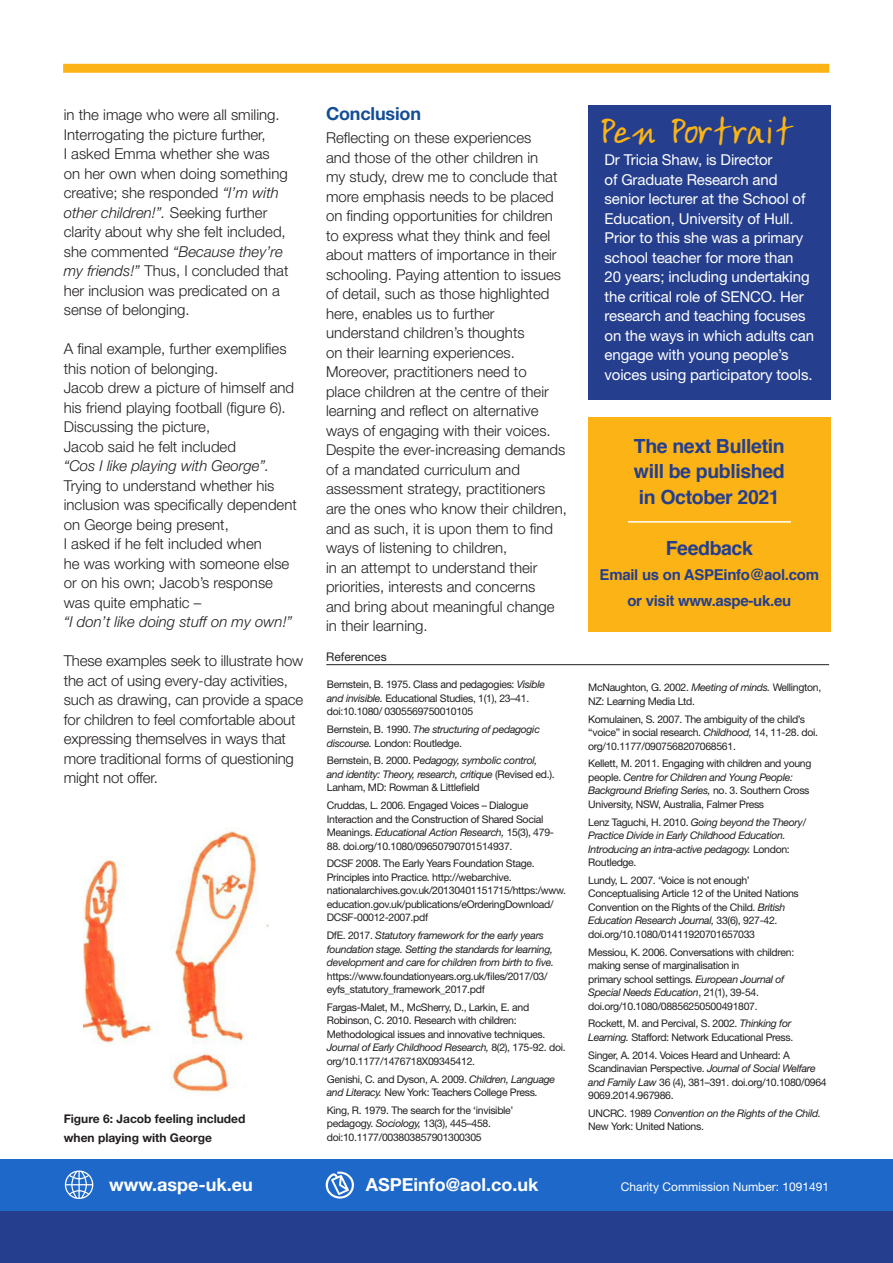
<style>
.page{position:relative;width:893px;height:1263px;background:#fff}
.page>*{position:absolute;margin:0;border:0;box-sizing:border-box;transform-origin:0 0}
.t1{font:37.2px "Ardleys Hand";color:#fbb316}
.t2{font:700 19.5px "Helvetica";letter-spacing:-.02em;color:#253f8e}
.t3{font:700 18px "Helvetica Neue";color:#fff}
.subhead1{font:700 18px "Helvetica Neue";letter-spacing:-.01em;color:#144e96}
.body{font:300 15px/19.5px "Helvetica Neue";color:#231f20}
.t4{font:15px/19.5px "Helvetica Neue";letter-spacing:-.01em;color:#fff}
.t5{font:700 15px "Helvetica";letter-spacing:-.02em;color:#253f8e}
.body-2{font:700 12px/19.5px "Helvetica Neue";color:#231f20}
.t6{font:12px "Helvetica Neue";color:#fff}
.t7{font:12px "Helvetica Neue";color:#231f20}
.t8{font:10.5px/13.5px "Helvetica Neue";letter-spacing:-.03em;color:#231f20}
.t9{font:italic 10.5px/13.5px "Helvetica Neue";letter-spacing:-.03em;color:#231f20}
.s1{font-style:italic}
.s2{font-style:normal}
</style>
<div class="page">
<div style="left:63px;top:64px;width:766px;height:9px;background:#fbb316"></div>
<div style="left:0;top:1209px;width:893px;height:54px;background:#253f8e"></div>
<div style="left:0;top:1159px;width:893px;height:51px;background:#1e68c9"></div>
<svg style="left:65px;top:1170px;width:28px;height:29px"></svg>
<svg style="left:325px;top:1171px;width:29px;height:27px"></svg>
<img style="left:83px;top:828px;width:186px;height:266px">
<div style="left:588px;top:106px;width:243px;height:294px;background:#253f8e"></div>
<hr style="left:326px;top:664px;width:503px;height:1px;background:#231f20">
<div style="left:588px;top:417px;width:243px;height:214px;background:#fbb316"></div>
<hr style="left:628px;top:521px;width:163px;height:2px;background:#fff">
<p class="body" style="left:64px;top:105px;width:226px">in the image who were all smiling.<br>Interrogating the picture further,<br>I asked Emma whether she was on her own when doing something creative; she responded <span class="s1">“I’m with other children!”.</span> Seeking further clarity about why she felt included, she commented <span class="s1">“Because they’re my friends!”</span> Thus, I concluded that her inclusion was predicated on a sense of belonging.</p>
<p class="body" style="left:64px;top:339px;width:235px">A final example, further exemplifies this notion of belonging.<br>Jacob drew a picture of himself and his friend playing football (figure 6).<br>Discussing the picture,<br>Jacob said he felt included<br><span class="s1">“Cos I like playing with George”.<br></span>Trying to understand whether his inclusion was specifically dependent on George being present,<br>I asked if he felt included when<br>he was working with someone else or on his own; Jacob’s response was quite emphatic –<br><span class="s1">“I don’t like doing stuff on my own!”</span></p>
<p class="body" style="left:64px;top:651px;width:241px">These examples seek to illustrate how the act of using every-day activities, such as drawing, can provide a space for children to feel comfortable about expressing themselves in ways that more traditional forms of questioning might not offer.</p>
<p class="body-2" style="left:64px;top:1108px;width:183px">Figure 6: Jacob feeling included when playing with George</p>
<p class="subhead1" style="left:326px;top:102px;width:97px">Conclusion</p>
<p class="body" style="left:326px;top:128px;width:242px">Reflecting on these experiences<br>and those of the other children in<br>my study, drew me to conclude that more emphasis needs to be placed on finding opportunities for children to express what they think and feel about matters of importance in their schooling. Paying attention to issues of detail, such as those highlighted here, enables us to further understand children’s thoughts<br>on their learning experiences.<br>Moreover, practitioners need to<br>place children at the centre of their learning and reflect on alternative ways of engaging with their voices.<br>Despite the ever-increasing demands of a mandated curriculum and assessment strategy, practitioners are the ones who know their children, and as such, it is upon them to find ways of listening to children,<br>in an attempt to understand their priorities, interests and concerns<br>and bring about meaningful change in their learning.</p>
<p class="t7" style="left:326px;top:649px;width:62px">References</p>
<p class="t8" style="left:327px;top:678px;width:220px">Bernstein, B. 1975. Class and pedagogies: <span class="s1">Visible and invisible.</span> Educational Studies, 1(1), 23–41. doi:10.1080/ 0305569750010105</p>
<p class="t9" style="left:327px;top:722px;width:215px"><span class="s2">Bernstein, B. 1990.</span> The structuring of pedagogic discourse. <span class="s2">London: Routledge.</span></p>
<p class="t9" style="left:327px;top:754px;width:229px"><span class="s2">Bernstein, B. 2000. P</span>edagogy, symbolic control, and identity: Theory, research, critique <span class="s2">(Revised ed.).<br>Lanham, MD: Rowman &amp; Littlefield</span></p>
<p class="t8" style="left:327px;top:798px;width:229px">Cruddas, L. 2006. Engaged Voices – Dialogue<br>Interaction and the Construction of Shared Social<br>Meanings. <span class="s1">Educational Action Research,</span> 15(3), 479-</p>
<p class="t8" style="left:327px;top:839px;width:187px">88. doi.org/10.1080/09650790701514937.</p>
<p class="t8" style="left:327px;top:857px;width:241px">DCSF 2008. The Early Years Foundation Stage.<br>Principles into Practice. http://webarchive. nationalarchives.gov.uk/20130401151715/https:/www. education.gov.uk/publications/eOrderingDownload/ DCSF-00012-2007.pdf</p>
<p class="t9" style="left:327px;top:928px;width:229px"><span class="s2">DfE. 2017.</span> Statutory framework for the early years foundation stage. Setting the standards for learning, development and care for children from birth to five. <span class="s2">https://www.foundationyears.org.uk/files/2017/03/ eyfs_statutory_framework_2017.pdf</span></p>
<p class="t8" style="left:327px;top:1000px;width:240px">Fargas-Malet, M., McSherry, D., Larkin, E. and Robinson, C. 2010. Research with children:<br>Methodological issues and innovative techniques.<br><span class="s1">Journal of Early Childhood Research,</span> 8(2), 175-92. doi. org/10.1177/1476718X09345412.</p>
<p class="t8" style="left:327px;top:1072px;width:230px">Genishi, C. and Dyson, A. 2009. <span class="s1">Children, Language and Literacy.</span> New York: Teachers College Press.</p>
<p class="t8" style="left:327px;top:1103px;width:188px">King, R. 1979. The search for the ‘invisible’ pedagogy. <span class="s1">Sociology,</span> 13(3), 445–458. doi:10.1177/003803857901300305</p>
<p class="t1" style="left:599px;top:108px;width:197px">Pen Portrait</p>
<p class="t4" style="left:605px;top:150px;width:211px">Dr Tricia Shaw, is Director<br>of Graduate Research and senior lecturer at the School of<br>Education, University of Hull.<br>Prior to this she was a primary school teacher for more than<br>20 years; including undertaking the critical role of SENCO. Her research and teaching focuses on the ways in which adults can engage with young people’s voices using participatory tools.</p>
<p class="t2" style="left:634px;top:430px;width:152px">The next Bulletin</p>
<p class="t2" style="left:634px;top:456px;width:152px">will be published</p>
<p class="t2" style="left:639px;top:481px;width:142px">in October 2021</p>
<p class="t2" style="left:666px;top:532px;width:89px">Feedback</p>
<p class="t5" style="left:600px;top:563px;width:221px">Email us on ASPEinfo@aol.com</p>
<p class="t5" style="left:627px;top:588px;width:165px">or visit www.aspe-uk.eu</p>
<p class="t8" style="left:588px;top:681px;width:235px">McNaughton, G. 2002. <span class="s1">Meeting of minds.</span> Wellington,<br>NZ: Learning Media Ltd.</p>
<p class="t8" style="left:588px;top:712px;width:231px">Komulainen, S. 2007. The ambiguity of the child’s “voice” in social research. <span class="s1">Childhood,</span> 14, 11-28. doi. org/10.1177/0907568207068561.</p>
<p class="t8" style="left:588px;top:757px;width:225px">Kellett, M. 2011. Engaging with children and young people. <span class="s1">Centre for Children and Young People:<br>Background Briefing Series,</span> no. 3. Southern Cross University, NSW, Australia, Falmer Press</p>
<p class="t9" style="left:588px;top:815px;width:219px"><span class="s2">Lenz Taguchi, H. 2010.</span> Going beyond the Theory/ Practice Divide in Early Childhood Education.<br>Introducing an intra-active pedagogy. <span class="s2">London:<br>Routledge.</span></p>
<p class="t8" style="left:588px;top:873px;width:212px">Lundy, L. 2007. ‘Voice is not enough’ Conceptualising Article 12 of the United Nations Convention on the Rights of the Child. <span class="s1">British Education Research Journal,</span> 33(6), 927-42. doi.org/10.1080/01411920701657033</p>
<p class="t8" style="left:588px;top:945px;width:207px">Messiou, K. 2006. Conversations with children: making sense of marginalisation in<br>primary school settings. <span class="s1">European Journal of Special Needs Education</span>, 21(1), 39-54. doi.org/10.1080/08856250500491807.</p>
<p class="t8" style="left:588px;top:1017px;width:207px">Rockett, M. and Percival, S. 2002. <span class="s1">Thinking for<br>Learning.</span> Stafford: Network Educational Press.</p>
<p class="t8" style="left:588px;top:1048px;width:240px">Singer, A. 2014. Voices Heard and Unheard: A Scandinavian Perspective. <span class="s1">Journal of Social Welfare and Family Law</span> 36 (4), 381–391. doi.org/10.1080/0964<br>9069.2014.967986.</p>
<p class="t8" style="left:588px;top:1106px;width:234px">UNCRC. 1989 <span class="s1">Convention on the Rights of the Child.<br></span>New York: United Nations.</p>
<p class="t3" style="left:109px;top:1173px;width:145px">www.aspe-uk.eu</p>
<p class="t3" style="left:366px;top:1173px;width:174px">ASPEinfo@aol.co.uk</p>
<p class="t6" style="left:621px;top:1179px;width:210px">Charity Commission Number: 1091491</p>
</div>
